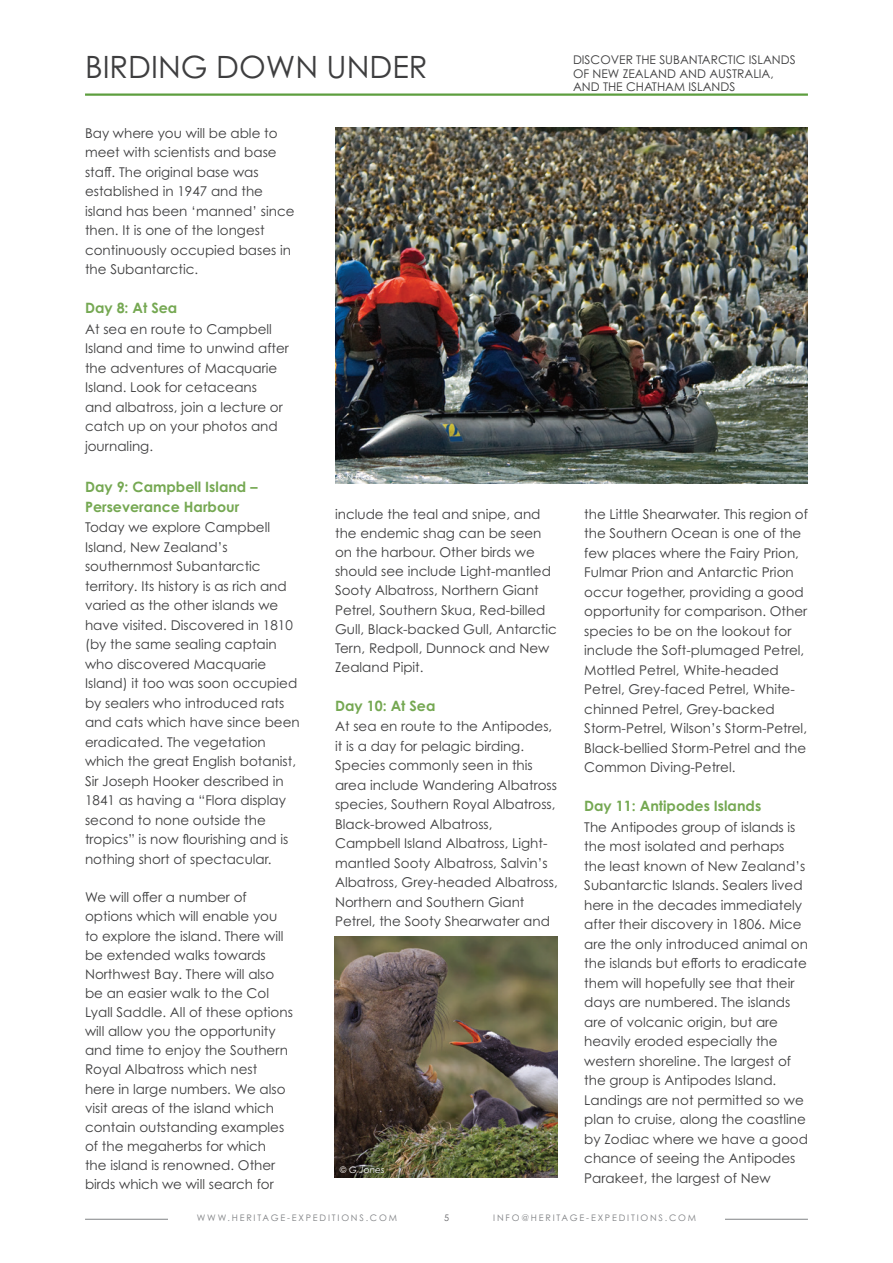
<style>
.page{position:relative;width:893px;height:1263px;background:#fff}
.page>*{position:absolute;margin:0;border:0;box-sizing:border-box;transform-origin:0 0}
.t1{font:30.75px "Century Gothic Pro";color:#3e3e3f}
.t2{font:700 14.25px/19.5px "Century Gothic Pro";color:#75a852}
.t3{font:13.5px/19.5px "Century Gothic Pro";color:#3e3e3f}
.t4{font:12px/13.5px "Century Gothic Pro";color:#3e3e3f}
.t5{font:9px "Century Gothic Pro";letter-spacing:.2em;color:#808285}
.t6{font:italic 9px "Century Gothic Pro";color:#fff}
.t7{font:9px "Century Gothic Pro";color:#636366}
</style>
<div class="page">
<hr style="left:85px;top:1219px;width:723px;height:1px;background:#808285">
<div style="left:168px;top:1208px;width:557px;height:19px;background:#fff"></div>
<hr style="left:85px;top:93px;width:723px;height:3px;background:#5d9e3e">
<img style="left:335px;top:936px;width:223px;height:242px">
<img style="left:336px;top:128px;width:472px;height:355px">
<h1 class="t1" style="left:85px;top:48px;width:344px">BIRDING DOWN UNDER</h1>
<p class="t4" style="left:573px;top:53px;width:224px">DISCOVER THE SUBANTARCTIC ISLANDS<br>OF NEW ZEALAND AND AUSTRALIA,<br>AND THE CHATHAM ISLANDS</p>
<p class="t3" style="left:85px;top:123px;width:211px">Bay where you will be able to meet with scientists and base staff. The original base was established in 1947 and the island has been ‘manned’ since then. It is one of the longest continuously occupied bases in the Subantarctic.</p>
<p class="t2" style="left:85px;top:298px;width:94px">Day 8: At Sea</p>
<p class="t3" style="left:85px;top:319px;width:205px">At sea en route to Campbell<br>Island and time to unwind after the adventures of Macquarie<br>Island. Look for cetaceans<br>and albatross, join a lecture or catch up on your photos and journaling.</p>
<p class="t2" style="left:85px;top:477px;width:174px">Day 9: Campbell Island –<br>Perseverance Harbour</p>
<p class="t3" style="left:85px;top:517px;width:216px">Today we explore Campbell<br>Island, New Zealand’s southernmost Subantarctic territory. Its history is as rich and varied as the other islands we have visited. Discovered in 1810 (by the same sealing captain who discovered Macquarie<br>Island) it too was soon occupied by sealers who introduced rats and cats which have since been eradicated. The vegetation which the great English botanist,<br>Sir Joseph Hooker described in<br>1841 as having a “Flora display second to none outside the tropics” is now flourishing and is nothing short of spectacular.</p>
<p class="t3" style="left:85px;top:887px;width:209px">We will offer a number of options which will enable you to explore the island. There will be extended walks towards<br>Northwest Bay. There will also be an easier walk to the Col<br>Lyall Saddle. All of these options will allow you the opportunity and time to enjoy the Southern<br>Royal Albatross which nest<br>here in large numbers. We also visit areas of the island which contain outstanding examples of the megaherbs for which<br>the island is renowned. Other birds which we will search for</p>
<p class="t6" style="left:337px;top:471px;width:38px">© N Russ</p>
<p class="t3" style="left:584px;top:504px;width:225px">the Little Shearwater. This region of the Southern Ocean is one of the few places where the Fairy Prion, Fulmar Prion and Antarctic Prion occur together, providing a good opportunity for comparison. Other species to be on the lookout for include the Soft-plumaged Petrel, Mottled Petrel, White-headed Petrel, Grey-faced Petrel, White&shy;chinned Petrel, Grey-backed Storm-Petrel, Wilson’s Storm-Petrel, Black-bellied Storm-Petrel and the Common Diving-Petrel.</p>
<p class="t2" style="left:584px;top:796px;width:178px">Day 11: Antipodes Islands</p>
<p class="t3" style="left:584px;top:817px;width:225px">The Antipodes group of islands is the most isolated and perhaps the least known of New Zealand’s<br>Subantarctic Islands. Sealers lived here in the decades immediately after their discovery in 1806. Mice are the only introduced animal on the islands but efforts to eradicate them will hopefully see that their days are numbered. The islands are of volcanic origin, but are heavily eroded especially the western shoreline. The largest of the group is Antipodes Island.<br>Landings are not permitted so we plan to cruise, along the coastline by Zodiac where we have a good chance of seeing the Antipodes<br>Parakeet, the largest of New</p>
<p class="t3" style="left:335px;top:504px;width:223px">include the teal and snipe, and the endemic shag can be seen on the harbour. Other birds we should see include Light-mantled<br>Sooty Albatross, Northern Giant<br>Petrel, Southern Skua, Red-billed<br>Gull, Black-backed Gull, Antarctic<br>Tern, Redpoll, Dunnock and New<br>Zealand Pipit.</p>
<p class="t2" style="left:335px;top:695px;width:102px">Day 10: At Sea</p>
<p class="t3" style="left:335px;top:716px;width:224px">At sea en route to the Antipodes, it is a day for pelagic birding.<br>Species commonly seen in this area include Wandering Albatross species, Southern Royal Albatross,<br>Black-browed Albatross,<br>Campbell Island Albatross, Light&shy;mantled Sooty Albatross, Salvin’s<br>Albatross, Grey-headed Albatross,<br>Northern and Southern Giant<br>Petrel, the Sooty Shearwater and</p>
<p class="t6" style="left:340px;top:1164px;width:46px">© G Jones</p>
<p class="t7" style="left:444px;top:1212px;width:6px">5</p>
<p class="t5" style="left:197px;top:1212px;width:202px">WWW.HERITAGE-EXPEDITIONS.COM</p>
<p class="t5" style="left:493px;top:1212px;width:204px">INFO@HERITAGE-EXPEDITIONS.COM</p>
</div>
